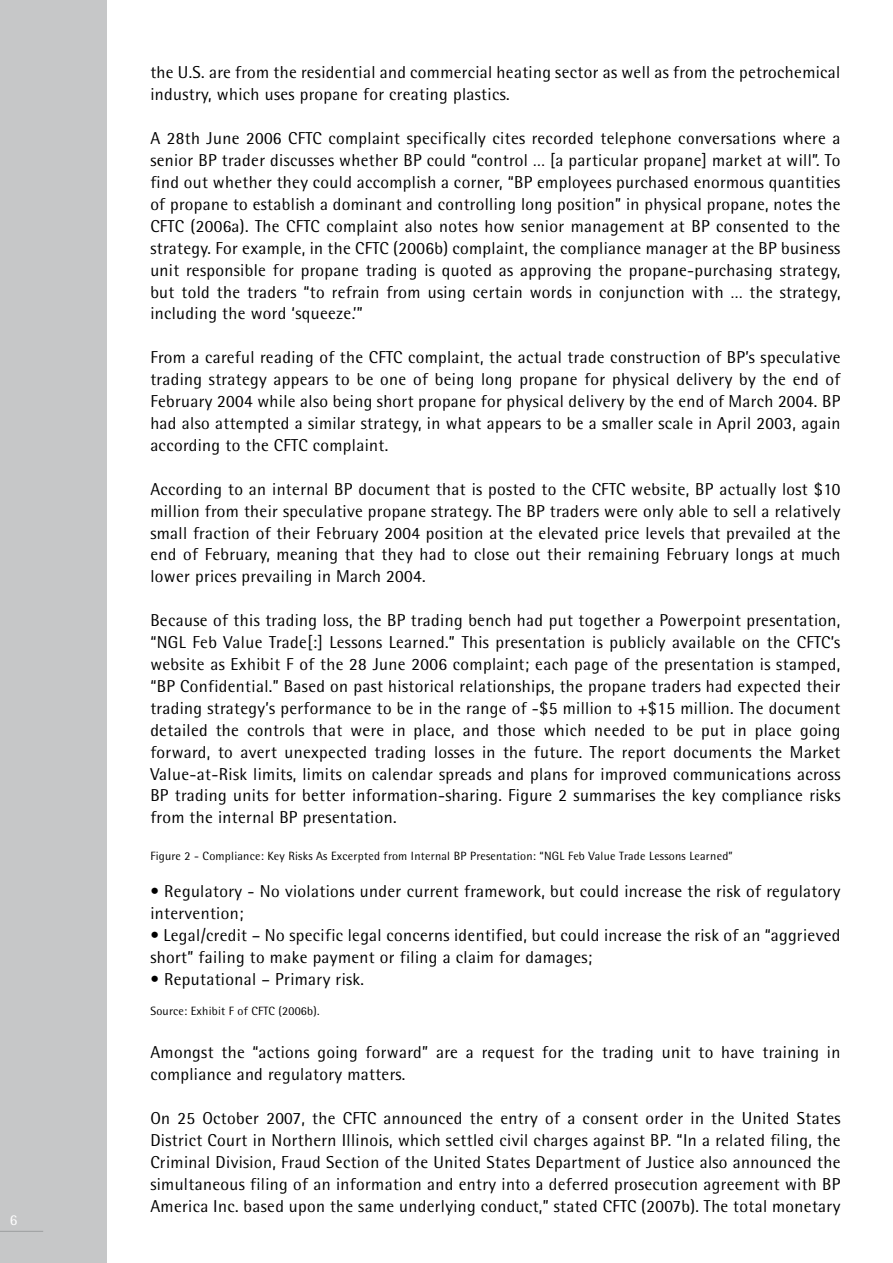
<style>
.page{position:relative;width:893px;height:1263px;background:#fff}
.page>*{position:absolute;margin:0;border:0;box-sizing:border-box;transform-origin:0 0}
.t1{font:17.25px/21.9px "Rotis Semi Sans";letter-spacing:.02em;color:#000;text-align:justify}
.t2{font:15px "Rotis Semi Sans";color:#fff}
.t3{font:12px "Rotis Semi Sans";letter-spacing:.02em;color:#000}
</style>
<div class="page">
<div style="left:0;top:0;width:106px;height:1263px;background:#c6c7c8"></div>
<hr style="left:0;top:1231px;width:43px;height:1px;background:#9c9e9f">
<hr style="left:892px;top:0;width:1px;height:1263px;background:#c6c7c8">
<p class="t2" style="left:10px;top:1211px;width:9px">6</p>
<p class="t1" style="left:150px;top:62px;width:692px">the U.S. are from the residential and commercial heating sector as well as from the petrochemical industry, which uses propane for creating plastics.</p>
<p class="t1" style="left:150px;top:127px;width:692px">A 28th June 2006 CFTC complaint specifically cites recorded telephone conversations where a senior BP trader discusses whether BP could “control … [a particular propane] market at will”. To find out whether they could accomplish a corner, “BP employees purchased enormous quantities of propane to establish a dominant and controlling long position” in physical propane, notes the CFTC (2006a). The CFTC complaint also notes how senior management at BP consented to the strategy. For example, in the CFTC (2006b) complaint, the compliance manager at the BP business unit responsible for propane trading is quoted as approving the propane-purchasing strategy, but told the traders “to refrain from using certain words in conjunction with … the strategy, including the word ‘squeeze.’”</p>
<p class="t1" style="left:150px;top:346px;width:692px">From a careful reading of the CFTC complaint, the actual trade construction of BP’s speculative trading strategy appears to be one of being long propane for physical delivery by the end of February 2004 while also being short propane for physical delivery by the end of March 2004. BP had also attempted a similar strategy, in what appears to be a smaller scale in April 2003, again according to the CFTC complaint.</p>
<p class="t1" style="left:150px;top:478px;width:692px">According to an internal BP document that is posted to the CFTC website, BP actually lost $10 million from their speculative propane strategy. The BP traders were only able to sell a relatively small fraction of their February 2004 position at the elevated price levels that prevailed at the end of February, meaning that they had to close out their remaining February longs at much lower prices prevailing in March 2004.</p>
<p class="t1" style="left:150px;top:609px;width:692px">Because of this trading loss, the BP trading bench had put together a Powerpoint presentation, “NGL Feb Value Trade[:] Lessons Learned.” This presentation is publicly available on the CFTC’s website as Exhibit F of the 28 June 2006 complaint; each page of the presentation is stamped, “BP Confidential.” Based on past historical relationships, the propane traders had expected their trading strategy’s performance to be in the range of -$5 million to +$15 million. The document detailed the controls that were in place, and those which needed to be put in place going forward, to avert unexpected trading losses in the future. The report documents the Market Value-at-Risk limits, limits on calendar spreads and plans for improved communications across BP trading units for better information-sharing. Figure 2 summarises the key compliance risks from the internal BP presentation.</p>
<p class="t3" style="left:150px;top:849px;width:584px">Figure 2 - Compliance: Key Risks As Excerpted from Internal BP Presentation: “NGL Feb Value Trade Lessons Learned”</p>
<p class="t1" style="left:150px;top:880px;width:692px">• Regulatory - No violations under current framework, but could increase the risk of regulatory intervention;</p>
<p class="t1" style="left:150px;top:924px;width:692px">• Legal/credit – No specific legal concerns identified, but could increase the risk of an “aggrieved short” failing to make payment or filing a claim for damages;</p>
<p class="t1" style="left:150px;top:968px;width:215px">• Reputational – Primary risk.</p>
<p class="t3" style="left:150px;top:1003px;width:171px">Source: Exhibit F of CFTC (2006b).</p>
<p class="t1" style="left:150px;top:1041px;width:692px">Amongst the “actions going forward” are a request for the trading unit to have training in compliance and regulatory matters.</p>
<p class="t1" style="left:150px;top:1107px;width:692px">On 25 October 2007, the CFTC announced the entry of a consent order in the United States District Court in Northern Illinois, which settled civil charges against BP. “In a related filing, the Criminal Division, Fraud Section of the United States Department of Justice also announced the simultaneous filing of an information and entry into a deferred prosecution agreement with BP America Inc. based upon the same underlying conduct,” stated CFTC (2007b). The total monetary</p>
</div>
